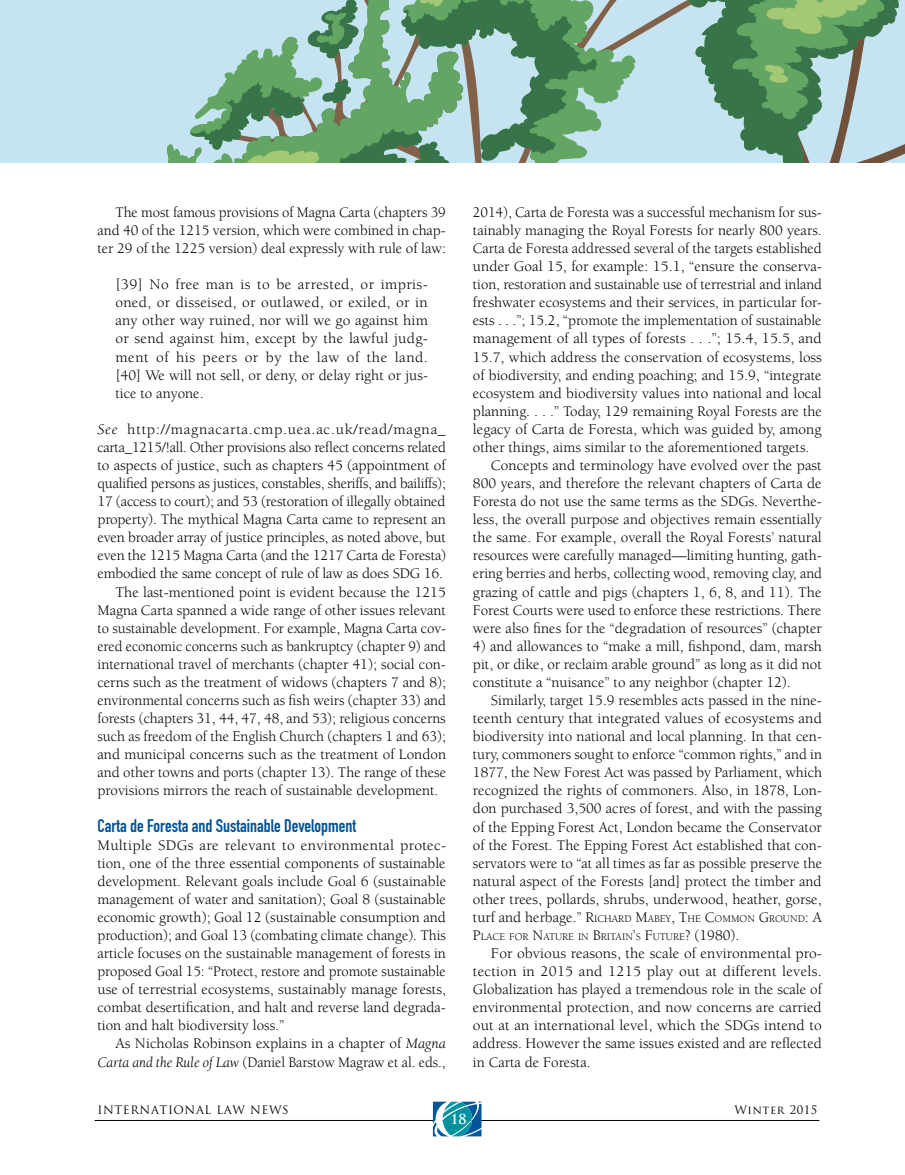
<style>
.page{position:relative;width:905px;height:1175px;background:#fff}
.page>*{position:absolute;margin:0;border:0;box-sizing:border-box;transform-origin:0 0}
.t1{font:18px "DIN Engschrift Std";color:#005295}
.t2{font:15px/18px "Berkeley Std";color:#000;text-align:justify}
.t3{font:15px "Berkeley Std";letter-spacing:.05em;color:#000}
.t4{font:700 13.5px "Trajan Pro";color:#fff}
.t5{font:11.4px "Trajan Pro";letter-spacing:.05em;color:#000}
.t6{font:10.5px/18px "Berkeley Std";color:#000}
.s1{font-style:italic}
.s2{font-size:15px}
</style>
<div class="page">
<hr style="left:94px;top:1120px;width:725px;height:1px;background:#000">
<svg style="left:433px;top:1101px;width:48px;height:36px"></svg>
<svg style="left:638px;top:0;width:97px;height:163px;fill:#c6e3f1"></svg>
<div style="left:0;top:0;width:86px;height:163px;background:#c6e3f1"></div>
<svg style="left:86px;top:0;width:552px;height:163px"></svg>
<svg style="left:735px;top:0;width:169px;height:163px"></svg>
<p class="t2" style="left:97px;top:203px;width:350px;text-indent:18px">The most famous provisions of Magna Carta (chapters 39 and 40 of the 1215 version, which were combined in chap&shy;ter 29 of the 1225 version) deal expressly with rule of law:</p>
<p class="t2" style="left:115px;top:276px;width:314px">[39] No free man is to be arrested, or impris&shy;oned, or disseised, or outlawed, or exiled, or in any other way ruined, nor will we go against him or send against him, except by the lawful judg&shy;ment of his peers or by the law of the land. [40] We will not sell, or deny, or delay right or jus&shy;tice to anyone.</p>
<p class="t3" style="left:97px;top:421px;width:350px"><span class="s1">See</span> http://magnacarta.cmp.uea.ac.uk/read/magna_</p>
<p class="t2" style="left:97px;top:438px;width:350px">carta_1215/!all. Other provisions also reflect concerns related</p>
<p class="t2" style="left:97px;top:456px;width:350px">to aspects of justice, such as chapters 45 (appointment of</p>
<p class="t2" style="left:97px;top:474px;width:350px">qualified persons as justices, constables, sheriffs, and bailiffs);</p>
<p class="t2" style="left:97px;top:492px;width:349px">17 (access to court); and 53 (restoration of illegally obtained</p>
<p class="t2" style="left:97px;top:511px;width:350px">property). The mythical Magna Carta came to represent an</p>
<p class="t2" style="left:97px;top:529px;width:350px">even broader array of justice principles, as noted above, but</p>
<p class="t2" style="left:97px;top:547px;width:350px">even the 1215 Magna Carta (and the 1217 Carta de Foresta)</p>
<p class="t2" style="left:97px;top:565px;width:347px">embodied the same concept of rule of law as does SDG 16.</p>
<p class="t2" style="left:115px;top:583px;width:332px">The last-mentioned point is evident because the 1215</p>
<p class="t2" style="left:97px;top:601px;width:350px">Magna Carta spanned a wide range of other issues relevant</p>
<p class="t2" style="left:97px;top:619px;width:350px">to sustainable development. For example, Magna Carta cov-</p>
<p class="t2" style="left:97px;top:637px;width:350px">ered economic concerns such as bankruptcy (chapter 9) and</p>
<p class="t2" style="left:97px;top:655px;width:350px">international travel of merchants (chapter 41); social con-</p>
<p class="t2" style="left:97px;top:673px;width:350px">cerns such as the treatment of widows (chapters 7 and 8);</p>
<p class="t2" style="left:97px;top:691px;width:350px">environmental concerns such as fish weirs (chapter 33) and</p>
<p class="t2" style="left:97px;top:709px;width:350px">forests (chapters 31, 44, 47, 48, and 53); religious concerns</p>
<p class="t2" style="left:97px;top:727px;width:350px">such as freedom of the English Church (chapters 1 and 63);</p>
<p class="t2" style="left:97px;top:745px;width:350px">and municipal concerns such as the treatment of London</p>
<p class="t2" style="left:97px;top:764px;width:350px">and other towns and ports (chapter 13). The range of these</p>
<p class="t2" style="left:97px;top:782px;width:342px">provisions mirrors the reach of sustainable development.</p>
<p class="t1" style="left:97px;top:814px;width:260px">Carta de Foresta and Sustainable Development</p>
<p class="t2" style="left:97px;top:836px;width:350px">Multiple SDGs are relevant to environmental protec&shy;tion, one of the three essential components of sustainable development. Relevant goals include Goal 6 (sustainable management of water and sanitation); Goal 8 (sustainable economic growth); Goal 12 (sustainable consumption and production); and Goal 13 (combating climate change). This article focuses on the sustainable management of forests in proposed Goal 15: “Protect, restore and promote sustainable use of terrestrial ecosystems, sustainably manage forests, combat desertification, and halt and reverse land degrada&shy;tion and halt biodiversity loss.”</p>
<p class="t2" style="left:97px;top:1035px;width:350px;text-align:right">As Nicholas Robinson explains in a chapter of <span class="s1">Magna<br>Carta and the Rule of Law</span> (Daniel Barstow Magraw et al. eds.,</p>
<p class="t2" style="left:473px;top:203px;width:350px">2014), Carta de Foresta was a successful mechanism for sus-</p>
<p class="t2" style="left:473px;top:221px;width:350px">tainably managing the Royal Forests for nearly 800 years.</p>
<p class="t2" style="left:473px;top:240px;width:350px">Carta de Foresta addressed several of the targets established</p>
<p class="t2" style="left:473px;top:258px;width:350px">under Goal 15, for example: 15.1, “ensure the conserva-</p>
<p class="t2" style="left:473px;top:276px;width:350px">tion, restoration and sustainable use of terrestrial and inland</p>
<p class="t2" style="left:473px;top:294px;width:350px">freshwater ecosystems and their services, in particular for-</p>
<p class="t2" style="left:473px;top:312px;width:350px">ests . . .”; 15.2, “promote the implementation of sustainable</p>
<p class="t2" style="left:473px;top:330px;width:350px">management of all types of forests . . .”; 15.4, 15.5, and</p>
<p class="t2" style="left:473px;top:348px;width:350px">15.7, which address the conservation of ecosystems, loss</p>
<p class="t2" style="left:473px;top:366px;width:350px">of biodiversity, and ending poaching; and 15.9, “integrate</p>
<p class="t2" style="left:473px;top:384px;width:350px">ecosystem and biodiversity values into national and local</p>
<p class="t2" style="left:473px;top:402px;width:350px">planning. . . .” Today, 129 remaining Royal Forests are the</p>
<p class="t2" style="left:473px;top:420px;width:350px">legacy of Carta de Foresta, which was guided by, among</p>
<p class="t2" style="left:473px;top:438px;width:338px">other things, aims similar to the aforementioned targets.</p>
<p class="t2" style="left:491px;top:456px;width:332px">Concepts and terminology have evolved over the past</p>
<p class="t2" style="left:473px;top:474px;width:350px">800 years, and therefore the relevant chapters of Carta de</p>
<p class="t2" style="left:473px;top:492px;width:350px">Foresta do not use the same terms as the SDGs. Neverthe-</p>
<p class="t2" style="left:473px;top:511px;width:350px">less, the overall purpose and objectives remain essentially</p>
<p class="t2" style="left:473px;top:529px;width:350px">the same. For example, overall the Royal Forests’ natural</p>
<p class="t2" style="left:473px;top:547px;width:350px">resources were carefully managed—limiting hunting, gath-</p>
<p class="t2" style="left:473px;top:565px;width:350px">ering berries and herbs, collecting wood, removing clay, and</p>
<p class="t2" style="left:473px;top:583px;width:350px">grazing of cattle and pigs (chapters 1, 6, 8, and 11). The</p>
<p class="t2" style="left:473px;top:601px;width:350px">Forest Courts were used to enforce these restrictions. There</p>
<p class="t2" style="left:473px;top:619px;width:350px">were also fines for the “degradation of resources” (chapter</p>
<p class="t2" style="left:473px;top:637px;width:350px">4) and allowances to “make a mill, fishpond, dam, marsh pit, or dike, or reclaim arable ground” as long as it did not constitute a “nuisance” to any neighbor (chapter 12).</p>
<p class="t2" style="left:473px;top:691px;width:350px;text-indent:18px">Similarly, target 15.9 resembles acts passed in the nine&shy;teenth century that integrated values of ecosystems and biodiversity into national and local planning. In that cen&shy;tury, commoners sought to enforce “common rights,” and in 1877, the New Forest Act was passed by Parliament, which recognized the rights of commoners. Also, in 1878, Lon&shy;don purchased 3,500 acres of forest, and with the passing of the Epping Forest Act, London became the Conservator of the Forest. The Epping Forest Act established that con&shy;servators were to “at all times as far as possible preserve the natural aspect of the Forests [and] protect the timber and other trees, pollards, shrubs, underwood, heather, gorse,</p>
<p class="t6" style="left:473px;top:909px;width:350px"><span class="s2">turf and herbage.”</span> <span class="s2">R</span>ICHARD <span class="s2">M</span>ABEY<span class="s2">, T</span>HE <span class="s2">C</span>OMMON <span class="s2">G</span>ROUND<span class="s2">: A<br>P</span>LACE FOR <span class="s2">N</span>ATURE IN <span class="s2">B</span>RITAIN<span class="s2">’</span>S <span class="s2">F</span>UTURE<span class="s2">?</span> <span class="s2">(1980).</span></p>
<p class="t2" style="left:473px;top:944px;width:350px;text-indent:18px">For obvious reasons, the scale of environmental pro&shy;tection in 2015 and 1215 play out at different levels.<br>Globalization has played a tremendous role in the scale of environmental protection, and now concerns are carried out at an international level, which the SDGs intend to address. However the same issues existed and are reflected in Carta de Foresta.</p>
<p class="t5" style="left:98px;top:1102px;width:193px">INTERNATIONAL LAW NEWS</p>
<p class="t5" style="left:734px;top:1102px;width:84px">Winter 2015</p>
<p class="t4" style="left:450px;top:1111px;width:18px">18</p>
</div>
